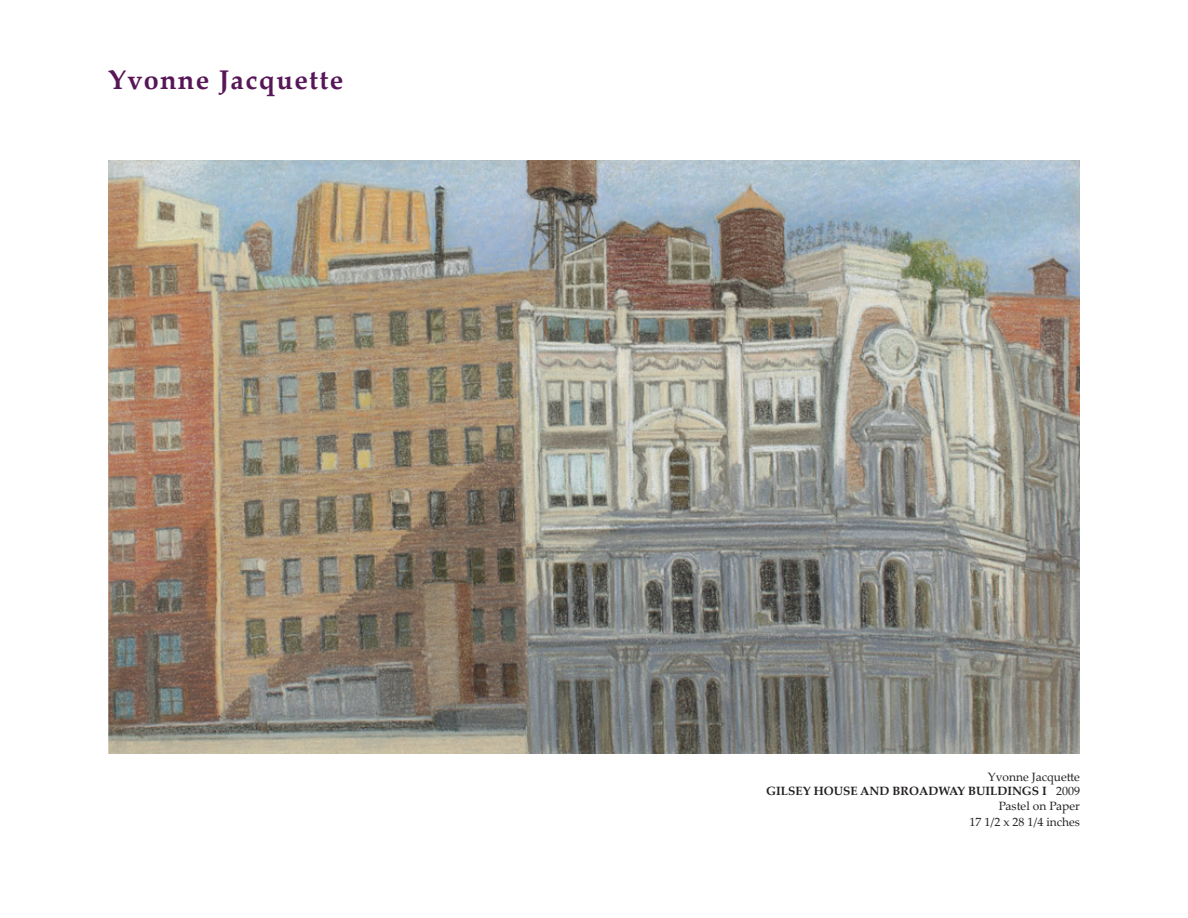
<style>
.page{position:relative;width:1188px;height:918px;background:#fff}
.page>*{position:absolute;margin:0;border:0;box-sizing:border-box;transform-origin:0 0}
.t1{font:700 27px "Palatino Linotype";letter-spacing:.05em;color:#571658}
.t2{font:12px "Palatino Linotype";color:#231f20}
.t3{font:700 12px "Palatino Linotype";color:#231f20}
.s1{font-weight:400}
</style>
<div class="page">
<img style="left:108px;top:160px;width:972px;height:593px">
<p class="t1" style="left:108px;top:60px;width:237px">Yvonne Jacquette</p>
<p class="t2" style="left:988px;top:768px;width:94px">Yvonne Jacquette</p>
<p class="t3" style="left:766px;top:783px;width:315px">GILSEY HOUSE AND BROADWAY BUILDINGS I <span class="s1">2009</span></p>
<p class="t2" style="left:999px;top:797px;width:83px">Pastel on Paper</p>
<p class="t2" style="left:969px;top:813px;width:112px">17 1/2 x 28 1/4 inches</p>
</div>
